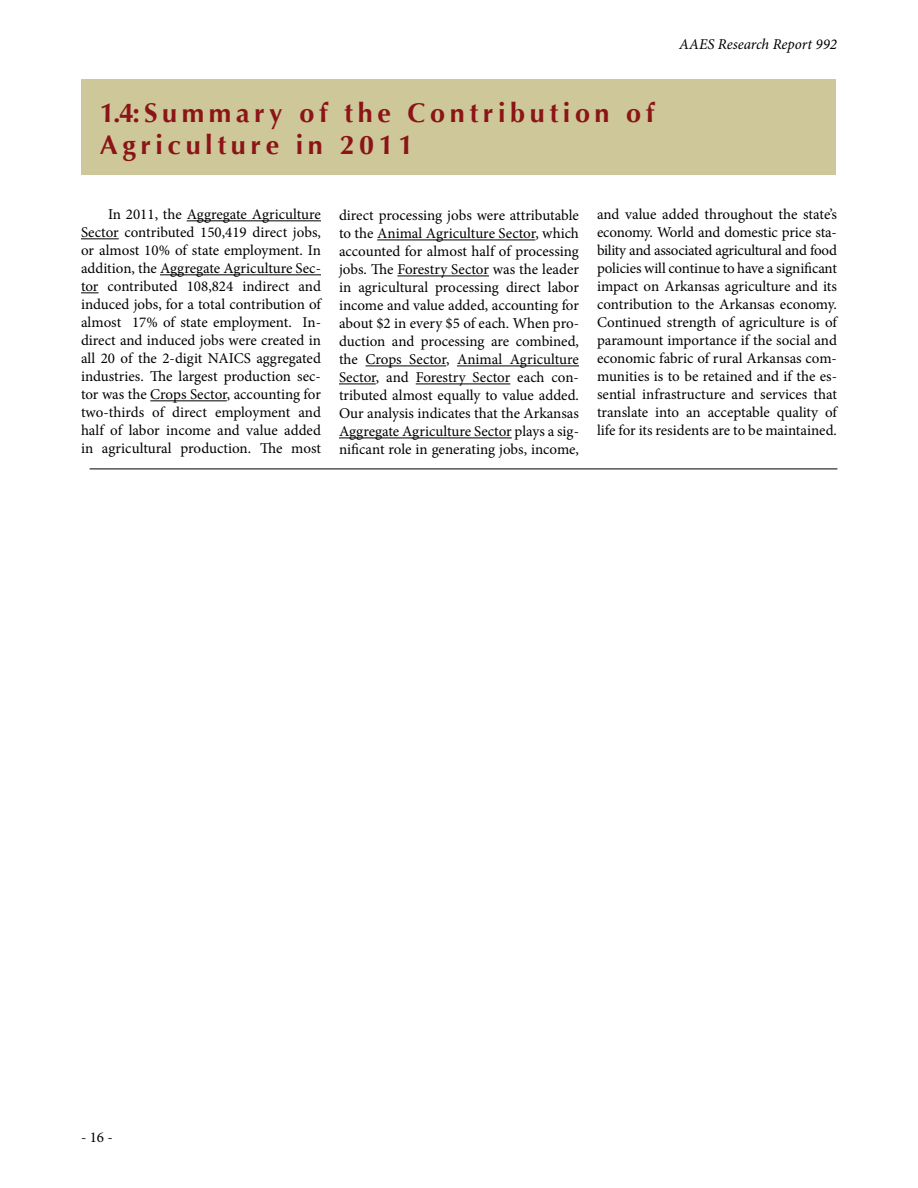
<style>
.page{position:relative;width:918px;height:1188px;background:#fff}
.page>*{position:absolute;margin:0;border:0;box-sizing:border-box;transform-origin:0 0}
.t1{font:700 27px/32.4px "Optima";letter-spacing:.17em;color:#8b1417}
.t2{font:15px/18px "Minion Pro";color:#000;text-align:justify}
.t3{font:italic 15px "Minion Pro";letter-spacing:-.005em;color:#000}
</style>
<div class="page">
<hr style="left:90px;top:469px;width:747px;height:1px;background:#000">
<hr style="left:187px;top:220px;width:134px;height:1px;background:#000">
<hr style="left:81px;top:238px;width:38px;height:1px;background:#000">
<hr style="left:160px;top:274px;width:161px;height:1px;background:#000">
<svg style="left:81px;top:292px;width:18px;height:1px"></svg>
<hr style="left:150px;top:400px;width:77px;height:1px;background:#000">
<hr style="left:377px;top:240px;width:158px;height:1px;background:#000">
<hr style="left:397px;top:276px;width:92px;height:1px;background:#000">
<hr style="left:366px;top:366px;width:80px;height:1px;background:#000">
<hr style="left:457px;top:366px;width:122px;height:1px;background:#000">
<hr style="left:339px;top:384px;width:37px;height:1px;background:#000">
<hr style="left:416px;top:384px;width:94px;height:1px;background:#000">
<hr style="left:339px;top:438px;width:173px;height:1px;background:#000">
<div style="left:82px;top:79px;width:754px;height:96px;background:#cec799"></div>
<h1 class="t1" style="left:100px;top:97px;width:556px">1.4: Summary of the Contribution of<br>Agriculture in 2011</h1>
<p class="t3" style="left:679px;top:34px;width:159px">AAES Research Report 992</p>
<p class="t2" style="left:81px;top:206px;width:242px;text-indent:27px">In 2011, the Aggregate Agriculture Sector contributed 150,419 direct jobs, or almost 10% of state employment. In addition, the Aggregate Agriculture Sec&shy;tor contributed 108,824 indirect and induced jobs, for a total contribution of almost 17% of state employment. In&shy;direct and induced jobs were created in all 20 of the 2-digit NAICS aggregated industries. The largest production sec&shy;tor was the Crops Sector, accounting for two-thirds of direct employment and half of labor income and value added in agricultural production. The most</p>
<p class="t2" style="left:339px;top:207px;width:242px">direct processing jobs were attributable to the Animal Agriculture Sector, which accounted for almost half of processing jobs. The Forestry Sector was the leader in agricultural processing direct labor income and value added, accounting for about $2 in every $5 of each. When pro&shy;duction and processing are combined, the Crops Sector, Animal Agriculture Sector, and Forestry Sector each con&shy;tributed almost equally to value added.<br>Our analysis indicates that the Arkansas Aggregate Agriculture Sector plays a sig&shy;nificant role in generating jobs, income,</p>
<p class="t2" style="left:597px;top:206px;width:242px">and value added throughout the state’s economy. World and domestic price sta&shy;bility and associated agricultural and food policies will continue to have a significant impact on Arkansas agriculture and its contribution to the Arkansas economy.<br>Continued strength of agriculture is of paramount importance if the social and economic fabric of rural Arkansas com&shy;munities is to be retained and if the es&shy;sential infrastructure and services that translate into an acceptable quality of life for its residents are to be maintained.</p>
<p class="t2" style="left:81px;top:1129px;width:33px">- 16 -</p>
</div>
